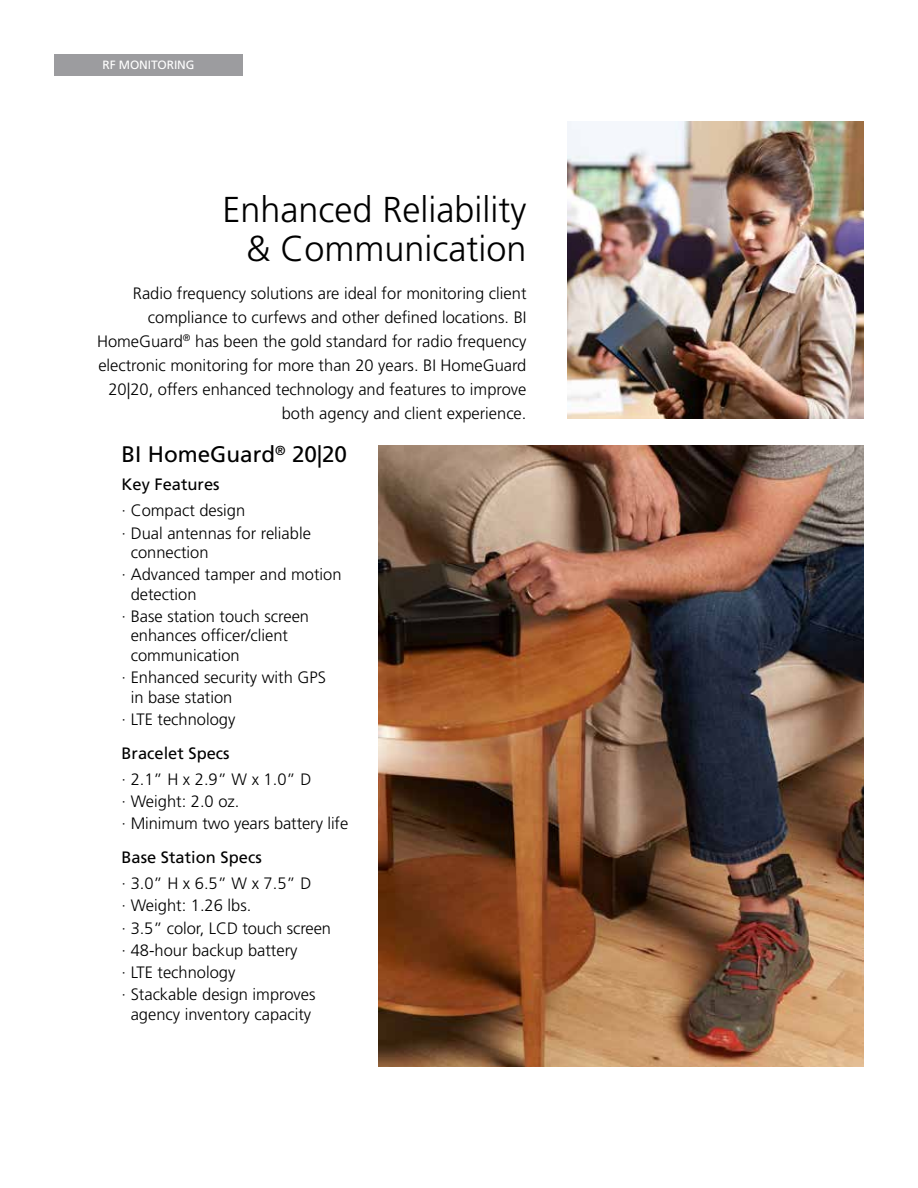
<style>
.page{position:relative;width:918px;height:1188px;background:#fff}
.page>*{position:absolute;margin:0;border:0;box-sizing:border-box;transform-origin:0 0}
.t1{font:300 36px/39px "Frutiger LT Std";color:#000;text-align:right}
.t2{font:22.5px "Frutiger LT Std";color:#000}
.t3{font:300 16.5px/22.2px "Frutiger LT Std";color:#000}
.t4{font:16.5px "Frutiger LT Std";color:#000}
.t5{font:12px "Frutiger LT Std";letter-spacing:-.01em;color:#fff}
</style>
<div class="page">
<div style="left:54px;top:54px;width:189px;height:22px;background:#9c9c9f"></div>
<img style="left:567px;top:122px;width:297px;height:296px">
<img style="left:378px;top:446px;width:486px;height:620px">
<p class="t5" style="left:103px;top:58px;width:93px">RF MONITORING</p>
<h1 class="t1" style="left:222px;top:191px;width:306px">Enhanced Reliability &amp; Communication</h1>
<p class="t3" style="left:97px;top:281px;width:431px;line-height:24px;text-align:right">Radio frequency solutions are ideal for monitoring client compliance to curfews and other defined locations. BI HomeGuard<sup>®</sup> has been the gold standard for radio frequency electronic monitoring for more than 20 years. BI HomeGuard 20|20, offers enhanced technology and features to improve both agency and client experience.</p>
<h2 class="t2" style="left:122px;top:441px;width:227px">BI HomeGuard<sup>®</sup> 20|20</h2>
<p class="t4" style="left:122px;top:475px;width:100px">Key Features</p>
<p class="t3" style="left:122px;top:500px;width:191px">· Compact design<br>· Dual antennas for reliable</p>
<p class="t3" style="left:122px;top:542px;width:222px;text-indent:9px">connection<br>· Advanced tamper and motion</p>
<p class="t3" style="left:122px;top:583px;width:189px;text-indent:9px">detection<br>· Base station touch screen</p>
<p class="t3" style="left:131px;top:626px;width:159px;line-height:19.5px">enhances officer/client communication</p>
<p class="t3" style="left:131px;top:668px;width:197px;line-height:19.5px;text-indent:-9px">· Enhanced security with GPS in base station</p>
<p class="t3" style="left:122px;top:708px;width:115px">· LTE technology</p>
<p class="t4" style="left:122px;top:743px;width:110px">Bracelet Specs</p>
<p class="t3" style="left:122px;top:768px;width:228px">· 2.1” H x 2.9” W x 1.0” D<br>· Weight: 2.0 oz.<br>· Minimum two years battery life</p>
<p class="t4" style="left:122px;top:848px;width:142px">Base Station Specs</p>
<p class="t3" style="left:122px;top:873px;width:211px">· 3.0” H x 6.5” W x 7.5” D<br>· Weight: 1.26 lbs.<br>· 3.5” color, LCD touch screen · 48-hour backup battery<br>· LTE technology<br>· Stackable design improves</p>
<p class="t3" style="left:131px;top:1003px;width:182px">agency inventory capacity</p>
</div>
